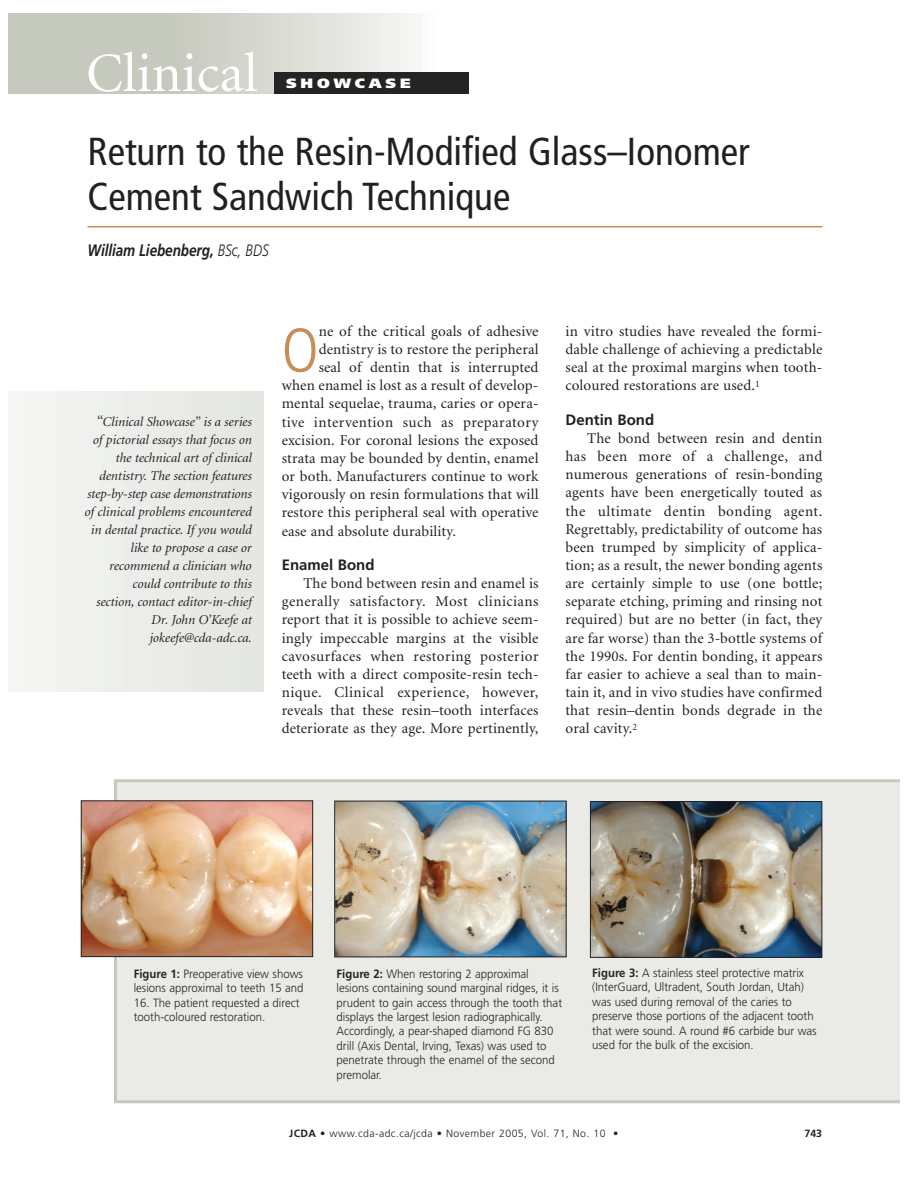
<style>
.page{position:relative;width:918px;height:1188px;background:#fff}
.page>*{position:absolute;margin:0;border:0;box-sizing:border-box;transform-origin:0 0}
.t1{font:300 condensed 62.1px "Frutiger";color:#c88d59}
.t2{font:55.5px "Minion";color:#fff}
.t3{font:condensed 39px/45px "Frutiger";color:#231f20}
.t4{font:italic 700 16.5px "Frutiger";letter-spacing:-.005em;color:#231f20;scale:.82 1}
.t5{font:15px/18.1px "Minion";letter-spacing:.01em;color:#231f20;text-align:justify}
.t6{font:15px "Minion";letter-spacing:.03em;color:#231f20}
.t7{font:700 15px "Frutiger";color:#231f20}
.t8{font:italic 13.5px/18px "Minion";letter-spacing:-.005em;color:#262324;text-align:right}
.t9{font:900 13.5px "Frutiger";letter-spacing:.25em;color:#fff;scale:1.15 1}
.t10{font:300 12px/14.4px "Frutiger";color:#262324;scale:.95 1}
.t11{font:300 10.5px "Frutiger";letter-spacing:.04em;color:#231f20}
.t12{font:700 10.5px "Frutiger";color:#231f20}
.s1{font-weight:300}
.s2{font-size:15px}
.s3{font-weight:700}
</style>
<div class="page">
<div style="left:8px;top:14px;width:402px;height:80px;background:#c6c9be"></div>
<div style="left:170px;top:14px;width:270px;height:79px;background:linear-gradient(to right,#c5c7bc,#fafbfa)"></div>
<div style="left:274px;top:72px;width:195px;height:22px;background:#262324"></div>
<div style="left:9px;top:392px;width:255px;height:300px;background:#ecedea"></div>
<div style="left:114px;top:779px;width:786px;height:324px;background:#eaebe7"></div>
<hr style="left:88px;top:226px;width:734px;height:1px;background:#c88d59">
<img style="left:83px;top:802px;width:228px;height:153px">
<div style="left:81px;top:800px;width:232px;height:157px;border:1px solid #231f20"></div>
<img style="left:336px;top:803px;width:229px;height:152px">
<div style="left:334px;top:801px;width:233px;height:156px;border:1px solid #231f20"></div>
<img style="left:592px;top:803px;width:228px;height:153px">
<div style="left:590px;top:801px;width:232px;height:157px;border:1px solid #231f20"></div>
<h2 class="t2" style="left:86px;top:52px;width:173px">Clinical</h2>
<p class="t9" style="left:286px;top:78px;width:110px">SHOWCASE</p>
<h3 class="t3" style="left:88px;top:132px;width:664px">Return to the Resin-Modified Glass–Ionomer<br>Cement Sandwich Technique</h3>
<p class="t4" style="left:88px;top:244px;width:223px">William Liebenberg, <span class="s1">BSc, BDS</span></p>
<p class="t8" style="left:84px;top:414px;width:169px"><span class="s2">“</span>Clinical Showcase” is a series of pictorial essays that focus on the technical art of clinical dentistry. The section features step-by-step case demonstrations of clinical problems encountered in dental practice. If you would like to propose a case or recommend a clinician who could contribute to this<br>section, contact editor-in-chief<br>Dr. John O’Keefe at jokeefe@cda-adc.ca.</p>
<h1 class="t1" style="left:282px;top:325px;width:38px">O</h1>
<p class="t5" style="left:319px;top:323px;width:221px">ne of the critical goals of adhesive</p>
<p class="t5" style="left:319px;top:341px;width:221px">dentistry is to restore the peripheral</p>
<p class="t5" style="left:319px;top:360px;width:221px">seal of dentin that is interrupted</p>
<p class="t5" style="left:282px;top:378px;width:258px">when enamel is lost as a result of develop-</p>
<p class="t5" style="left:282px;top:396px;width:258px">mental sequelae, trauma, caries or opera-</p>
<p class="t6" style="left:282px;top:416px;width:258px">tive intervention such as preparatory</p>
<p class="t5" style="left:282px;top:432px;width:258px">excision. For coronal lesions the exposed</p>
<p class="t5" style="left:282px;top:450px;width:258px">strata may be bounded by dentin, enamel</p>
<p class="t5" style="left:282px;top:469px;width:258px">or both. Manufacturers continue to work</p>
<p class="t5" style="left:282px;top:487px;width:258px">vigorously on resin formulations that will</p>
<p class="t5" style="left:282px;top:505px;width:258px">restore this peripheral seal with operative</p>
<p class="t5" style="left:282px;top:523px;width:176px">ease and absolute durability.</p>
<p class="t7" style="left:282px;top:559px;width:94px">Enamel Bond</p>
<p class="t5" style="left:282px;top:576px;width:258px;text-indent:22px">The bond between resin and enamel is generally satisfactory. Most clinicians report that it is possible to achieve seem&shy;ingly impeccable margins at the visible cavosurfaces when restoring posterior teeth with a direct composite-resin tech&shy;nique. Clinical experience, however, reveals that these resin–tooth interfaces deteriorate as they age. More pertinently,</p>
<p class="t5" style="left:566px;top:323px;width:258px">in vitro studies have revealed the formi&shy;dable challenge of achieving a predictable seal at the proximal margins when tooth&shy;coloured restorations are used.<sup>1</sup></p>
<p class="t7" style="left:566px;top:413px;width:90px">Dentin Bond</p>
<p class="t5" style="left:566px;top:430px;width:258px;text-indent:22px">The bond between resin and dentin has been more of a challenge, and numerous generations of resin-bonding agents have been energetically touted as the ultimate dentin bonding agent.<br>Regrettably, predictability of outcome has been trumped by simplicity of applica&shy;tion; as a result, the newer bonding agents are certainly simple to use (one bottle; separate etching, priming and rinsing not required) but are no better (in fact, they are far worse) than the 3-bottle systems of the 1990s. For dentin bonding, it appears far easier to achieve a seal than to main&shy;tain it, and in vivo studies have confirmed that resin–dentin bonds degrade in the oral cavity.<sup>2</sup></p>
<p class="t10" style="left:134px;top:968px;width:180px"><span class="s3">Figure 1:</span> Preoperative view shows lesions approximal to teeth 15 and</p>
<p class="t10" style="left:134px;top:996px;width:176px">16. The patient requested a direct tooth-coloured restoration.</p>
<p class="t10" style="left:337px;top:967px;width:239px"><span class="s3">Figure 2:</span> When restoring 2 approximal lesions containing sound marginal ridges, it is prudent to gain access through the tooth that displays the largest lesion radiographically.<br>Accordingly, a pear-shaped diamond FG 830 drill (Axis Dental, Irving, Texas) was used to penetrate through the enamel of the second premolar.</p>
<p class="t10" style="left:592px;top:966px;width:238px"><span class="s3">Figure 3:</span> A stainless steel protective matrix (InterGuard, Ultradent, South Jordan, Utah) was used during removal of the caries to preserve those portions of the adjacent tooth that were sound. A round #6 carbide bur was used for the bulk of the excision.</p>
<p class="t11" style="left:289px;top:1129px;width:331px"><span class="s3">JCDA •</span> www.cda-adc.ca/jcda • November 2005, Vol. 71, No. 10 •</p>
<p class="t12" style="left:805px;top:1129px;width:19px">743</p>
</div>
